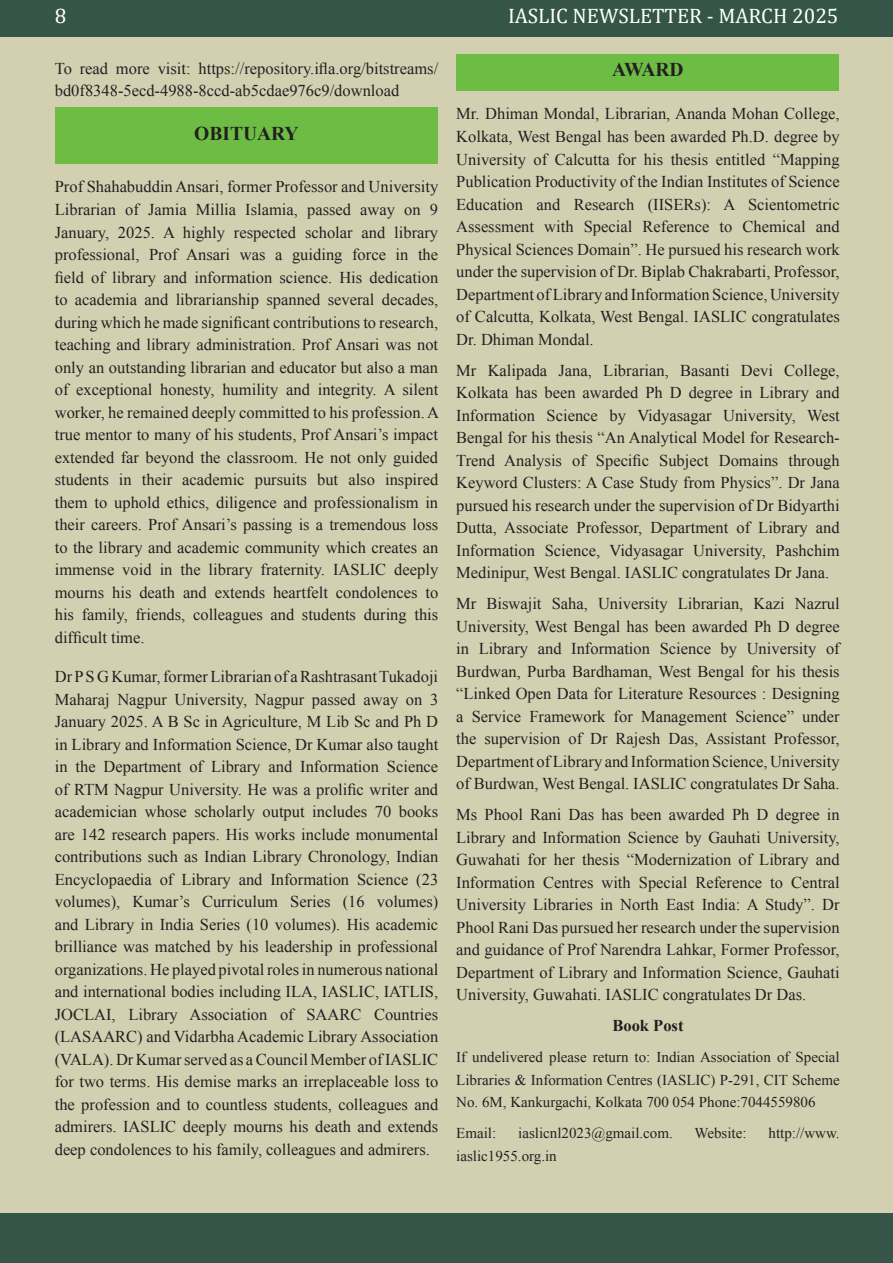
<style>
.page{position:relative;width:893px;height:1263px;background:#fff}
.page>*{position:absolute;margin:0;border:0;box-sizing:border-box;transform-origin:0 0}
.t1{font:21px "Cambria";color:#fff}
.t2{font:700 19.5px "Times New Roman";color:#231f20}
.t3{font:16.5px/22.5px "Times New Roman";color:#231f20;text-align:justify}
.t4{font:700 16.5px "Times New Roman";color:#231f20}
.t5{font:15px/22.5px "Times New Roman";color:#231f20;text-align:justify}
</style>
<div class="page">
<div style="left:0;top:35px;width:893px;height:1182px;background:#d3d0b2"></div>
<div style="left:0;top:1214px;width:893px;height:49px;background:#345547"></div>
<div style="left:0;top:0;width:893px;height:37px;background:#345547"></div>
<div style="left:456px;top:54px;width:383px;height:37px;background:#6dbd44"></div>
<div style="left:55px;top:107px;width:382px;height:56px;background:#6dbd44"></div>
<p class="t1" style="left:55px;top:4px;width:13px">8</p>
<p class="t1" style="left:508px;top:4px;width:332px">IASLIC NEWSLETTER - MARCH 2025</p>
<p class="t3" style="left:55px;top:57px;width:385px">To read more visit: https://repository.ifla.org/bitstreams/ bd0f8348-5ecd-4988-8ccd-ab5cdae976c9/download</p>
<p class="t2" style="left:194px;top:120px;width:106px">OBITUARY</p>
<p class="t2" style="left:612px;top:55px;width:73px">AWARD</p>
<p class="t3" style="left:456px;top:102px;width:385px">Mr. Dhiman Mondal, Librarian, Ananda Mohan College, Kolkata, West Bengal has been awarded Ph.D. degree by University of Calcutta for his thesis entitled “Mapping Publication Productivity of the Indian Institutes of Science Education and Research (IISERs): A Scientometric Assessment with Special Reference to Chemical and Physical Sciences Domain”. He pursued his research work under the supervision of Dr. Biplab Chakrabarti, Professor, Department of Library and Information Science, University of Calcutta, Kolkata, West Bengal. IASLIC congratulates Dr. Dhiman Mondal.</p>
<p class="t3" style="left:456px;top:359px;width:385px">Mr Kalipada Jana, Librarian, Basanti Devi College, Kolkata has been awarded Ph D degree in Library and Information Science by Vidyasagar University, West Bengal for his thesis “An Analytical Model for Research-Trend Analysis of Specific Subject Domains through Keyword Clusters: A Case Study from Physics”. Dr Jana pursued his research under the supervision of Dr Bidyarthi Dutta, Associate Professor, Department of Library and Information Science, Vidyasagar University, Pashchim Medinipur, West Bengal. IASLIC congratulates Dr Jana.</p>
<p class="t3" style="left:456px;top:592px;width:385px">Mr Biswajit Saha, University Librarian, Kazi Nazrul University, West Bengal has been awarded Ph D degree in Library and Information Science by University of Burdwan, Purba Bardhaman, West Bengal for his thesis “Linked Open Data for Literature Resources : Designing a Service Framework for Management Science” under the supervision of Dr Rajesh Das, Assistant Professor, Department of Library and Information Science, University of Burdwan, West Bengal. IASLIC congratulates Dr Saha.</p>
<p class="t3" style="left:456px;top:803px;width:385px">Ms Phool Rani Das has been awarded Ph D degree in Library and Information Science by Gauhati University, Guwahati for her thesis “Modernization of Library and Information Centres with Special Reference to Central University Libraries in North East India: A Study”. Dr Phool Rani Das pursued her research under the supervision and guidance of Prof Narendra Lahkar, Former Professor, Department of Library and Information Science, Gauhati University, Guwahati. IASLIC congratulates Dr Das.</p>
<p class="t4" style="left:612px;top:1014px;width:73px">Book Post</p>
<p class="t5" style="left:456px;top:1045px;width:385px">If undelivered please return to: Indian Association of Special Libraries &amp; Information Centres (IASLIC) P-291, CIT Scheme No. 6M, Kankurgachi, Kolkata 700 054 Phone:7044559806</p>
<p class="t5" style="left:456px;top:1121px;width:42px">Email:</p>
<p class="t5" style="left:518px;top:1121px;width:156px">iaslicnl2023@gmail.com.</p>
<p class="t5" style="left:694px;top:1121px;width:54px">Website:</p>
<p class="t5" style="left:769px;top:1121px;width:73px">http://www.</p>
<p class="t5" style="left:456px;top:1144px;width:102px">iaslic1955.org.in</p>
<p class="t3" style="left:55px;top:175px;width:386px">Prof Shahabuddin Ansari, former Professor and University Librarian of Jamia Millia Islamia, passed away on 9<br>January, 2025. A highly respected scholar and library professional, Prof Ansari was a guiding force in the field of library and information science. His dedication to academia and librarianship spanned several decades, during which he made significant contributions to research, teaching and library administration. Prof Ansari was not only an outstanding librarian and educator but also a man of exceptional honesty, humility and integrity. A silent worker, he remained deeply committed to his profession. A true mentor to many of his students, Prof Ansari’s impact extended far beyond the classroom. He not only guided students in their academic pursuits but also inspired them to uphold ethics, diligence and professionalism in their careers. Prof Ansari’s passing is a tremendous loss to the library and academic community which creates an immense void in the library fraternity. IASLIC deeply mourns his death and extends heartfelt condolences to his family, friends, colleagues and students during this difficult time.</p>
<p class="t3" style="left:55px;top:665px;width:385px">Dr P S G Kumar, former Librarian of a Rashtrasant Tukadoji Maharaj Nagpur University, Nagpur passed away on 3<br>January 2025. A B Sc in Agriculture, M Lib Sc and Ph D in Library and Information Science, Dr Kumar also taught in the Department of Library and Information Science of RTM Nagpur University. He was a prolific writer and academician whose scholarly output includes 70 books are 142 research papers. His works include monumental contributions such as Indian Library Chronology, Indian Encyclopaedia of Library and Information Science (23 volumes), Kumar’s Curriculum Series (16 volumes) and Library in India Series (10 volumes). His academic brilliance was matched by his leadership in professional organizations. He played pivotal roles in numerous national and international bodies including ILA, IASLIC, IATLIS, JOCLAI, Library Association of SAARC Countries (LASAARC) and Vidarbha Academic Library Association (VALA). Dr Kumar served as a Council Member of IASLIC for two terms. His demise marks an irreplaceable loss to the profession and to countless students, colleagues and admirers. IASLIC deeply mourns his death and extends deep condolences to his family, colleagues and admirers.</p>
</div>
